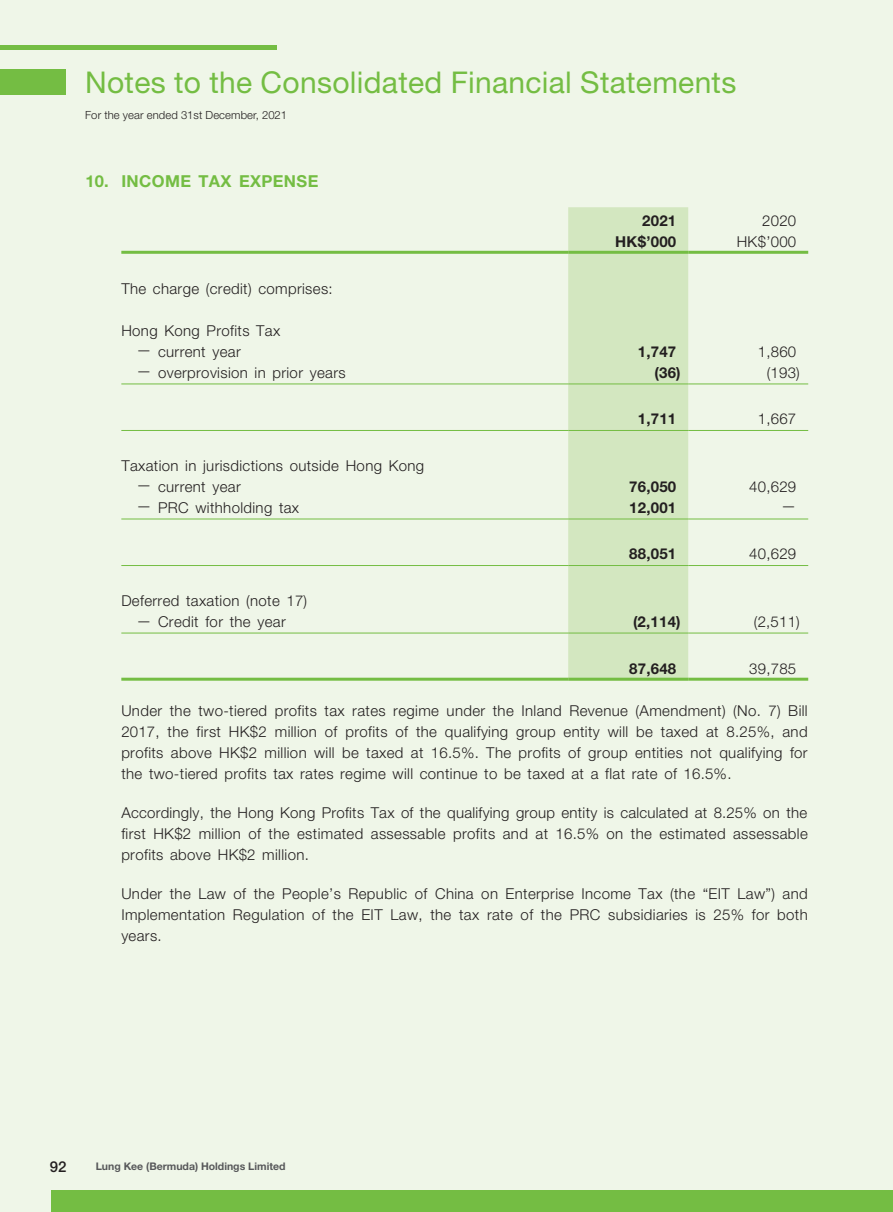
<style>
.page{position:relative;width:893px;height:1212px;background:#eff6e8}
.page>*{position:absolute;margin:0;border:0;box-sizing:border-box;transform-origin:0 0}
.t1{font:30px "Helvetica Neue LT Std";letter-spacing:.01em;color:#74bd43}
._03_H1{font:700 16.5px "Helvetica Neue LT Std";letter-spacing:.025em;color:#74bd43}
._12___P2{font:300 15px/21px "Helvetica Neue LT Std";letter-spacing:.025em;color:#231f20;text-align:justify}
._15_Table_Stub{font:300 15px "Helvetica Neue LT Std";letter-spacing:.025em;color:#231f20}
._01_Body_Text{font:700 15px "Helvetica Neue LT Std";letter-spacing:.015em;color:#231f20}
._01_Body_Text-2{font:300 15px "Helvetica Neue LT Std";letter-spacing:.015em;color:#231f20}
.t2{font:500 15px "Helvetica Neue LT Std";color:#231f20}
.t3{font:300 11.25px "Helvetica Neue LT Std";letter-spacing:.01em;color:#231f20}
.t4{font:700 10.5px "Helvetica Neue LT Std";color:#57585a}
</style>
<div class="page">
<hr style="left:0;top:46px;width:276px;height:4px;background:#74bd43">
<div style="left:0;top:69px;width:66px;height:26px;background:#74bd43"></div>
<div style="left:51px;top:1191px;width:842px;height:21px;background:#74bd43"></div>
<div style="left:568px;top:207px;width:120px;height:471px;background:#d3e7c0"></div>
<hr style="left:121px;top:251px;width:447px;height:3px;background:#74bd43">
<hr style="left:568px;top:251px;width:120px;height:3px;background:#74bd43">
<hr style="left:688px;top:251px;width:120px;height:3px;background:#74bd43">
<hr style="left:121px;top:384px;width:447px;height:1px;background:#74bd43">
<hr style="left:568px;top:384px;width:120px;height:1px;background:#74bd43">
<hr style="left:688px;top:384px;width:120px;height:1px;background:#74bd43">
<hr style="left:121px;top:430px;width:447px;height:1px;background:#74bd43">
<hr style="left:568px;top:430px;width:120px;height:1px;background:#74bd43">
<hr style="left:688px;top:430px;width:120px;height:1px;background:#74bd43">
<hr style="left:121px;top:519px;width:447px;height:1px;background:#74bd43">
<hr style="left:568px;top:519px;width:120px;height:1px;background:#74bd43">
<hr style="left:688px;top:519px;width:120px;height:1px;background:#74bd43">
<hr style="left:121px;top:565px;width:447px;height:1px;background:#74bd43">
<hr style="left:568px;top:565px;width:120px;height:1px;background:#74bd43">
<hr style="left:688px;top:565px;width:120px;height:1px;background:#74bd43">
<hr style="left:121px;top:633px;width:447px;height:1px;background:#74bd43">
<hr style="left:568px;top:633px;width:120px;height:1px;background:#74bd43">
<hr style="left:688px;top:633px;width:120px;height:1px;background:#74bd43">
<hr style="left:121px;top:678px;width:447px;height:3px;background:#74bd43">
<hr style="left:568px;top:678px;width:120px;height:3px;background:#74bd43">
<hr style="left:688px;top:678px;width:120px;height:3px;background:#74bd43">
<h1 class="t1" style="left:85px;top:65px;width:653px">Notes to the Consolidated Financial Statements</h1>
<p class="t3" style="left:85px;top:108px;width:203px">For the year ended 31st December, 2021</p>
<p class="_03_H1" style="left:85px;top:171px;width:235px">10. INCOME TAX EXPENSE</p>
<p class="_01_Body_Text" style="left:642px;top:212px;width:35px">2021</p>
<p class="_01_Body_Text-2" style="left:762px;top:212px;width:35px">2020</p>
<p class="_01_Body_Text" style="left:615px;top:233px;width:63px">HK$’000</p>
<p class="_01_Body_Text-2" style="left:737px;top:233px;width:61px">HK$’000</p>
<p class="_15_Table_Stub" style="left:121px;top:279px;width:213px">The charge (credit) comprises:</p>
<p class="_15_Table_Stub" style="left:121px;top:321px;width:160px">Hong Kong Profits Tax</p>
<p class="_15_Table_Stub" style="left:136px;top:342px;width:106px">— current year</p>
<p class="_01_Body_Text" style="left:638px;top:342px;width:40px">1,747</p>
<p class="_01_Body_Text-2" style="left:758px;top:342px;width:40px">1,860</p>
<p class="_15_Table_Stub" style="left:136px;top:363px;width:211px">— overprovision in prior years</p>
<p class="_01_Body_Text" style="left:654px;top:363px;width:28px">(36)</p>
<p class="_01_Body_Text-2" style="left:767px;top:363px;width:35px">(193)</p>
<p class="_01_Body_Text" style="left:638px;top:410px;width:40px">1,711</p>
<p class="_01_Body_Text-2" style="left:758px;top:410px;width:40px">1,667</p>
<p class="_15_Table_Stub" style="left:121px;top:456px;width:304px">Taxation in jurisdictions outside Hong Kong</p>
<p class="_15_Table_Stub" style="left:136px;top:477px;width:106px">— current year</p>
<p class="_01_Body_Text" style="left:629px;top:477px;width:48px">76,050</p>
<p class="_01_Body_Text-2" style="left:749px;top:477px;width:48px">40,629</p>
<p class="_15_Table_Stub" style="left:136px;top:498px;width:164px">— PRC withholding tax</p>
<p class="_01_Body_Text" style="left:629px;top:498px;width:48px">12,001</p>
<p class="_01_Body_Text-2" style="left:781px;top:497px;width:16px">—</p>
<p class="_01_Body_Text" style="left:629px;top:545px;width:48px">88,051</p>
<p class="_01_Body_Text-2" style="left:749px;top:545px;width:48px">40,629</p>
<p class="_15_Table_Stub" style="left:121px;top:591px;width:187px">Deferred taxation (note 17)</p>
<p class="_15_Table_Stub" style="left:136px;top:612px;width:151px">— Credit for the year</p>
<p class="_01_Body_Text" style="left:633px;top:612px;width:49px">(2,114)</p>
<p class="_01_Body_Text-2" style="left:754px;top:612px;width:48px">(2,511)</p>
<p class="_01_Body_Text" style="left:629px;top:659px;width:48px">87,648</p>
<p class="_01_Body_Text-2" style="left:749px;top:659px;width:48px">39,785</p>
<p class="_12___P2" style="left:121px;top:700px;width:688px">Under the two-tiered profits tax rates regime under the Inland Revenue (Amendment) (No. 7) Bill 2017, the first HK$2 million of profits of the qualifying group entity will be taxed at 8.25%, and profits above HK$2 million will be taxed at 16.5%. The profits of group entities not qualifying for the two-tiered profits tax rates regime will continue to be taxed at a flat rate of 16.5%.</p>
<p class="_12___P2" style="left:121px;top:802px;width:688px">Accordingly, the Hong Kong Profits Tax of the qualifying group entity is calculated at 8.25% on the first HK$2 million of the estimated assessable profits and at 16.5% on the estimated assessable profits above HK$2 million.</p>
<p class="_12___P2" style="left:121px;top:883px;width:688px">Under the Law of the People’s Republic of China on Enterprise Income Tax (the “EIT Law”) and Implementation Regulation of the EIT Law, the tax rate of the PRC subsidiaries is 25% for both years.</p>
<p class="t2" style="left:50px;top:1158px;width:18px">92</p>
<p class="t4" style="left:96px;top:1160px;width:191px">Lung Kee (Bermuda) Holdings Limited</p>
</div>
